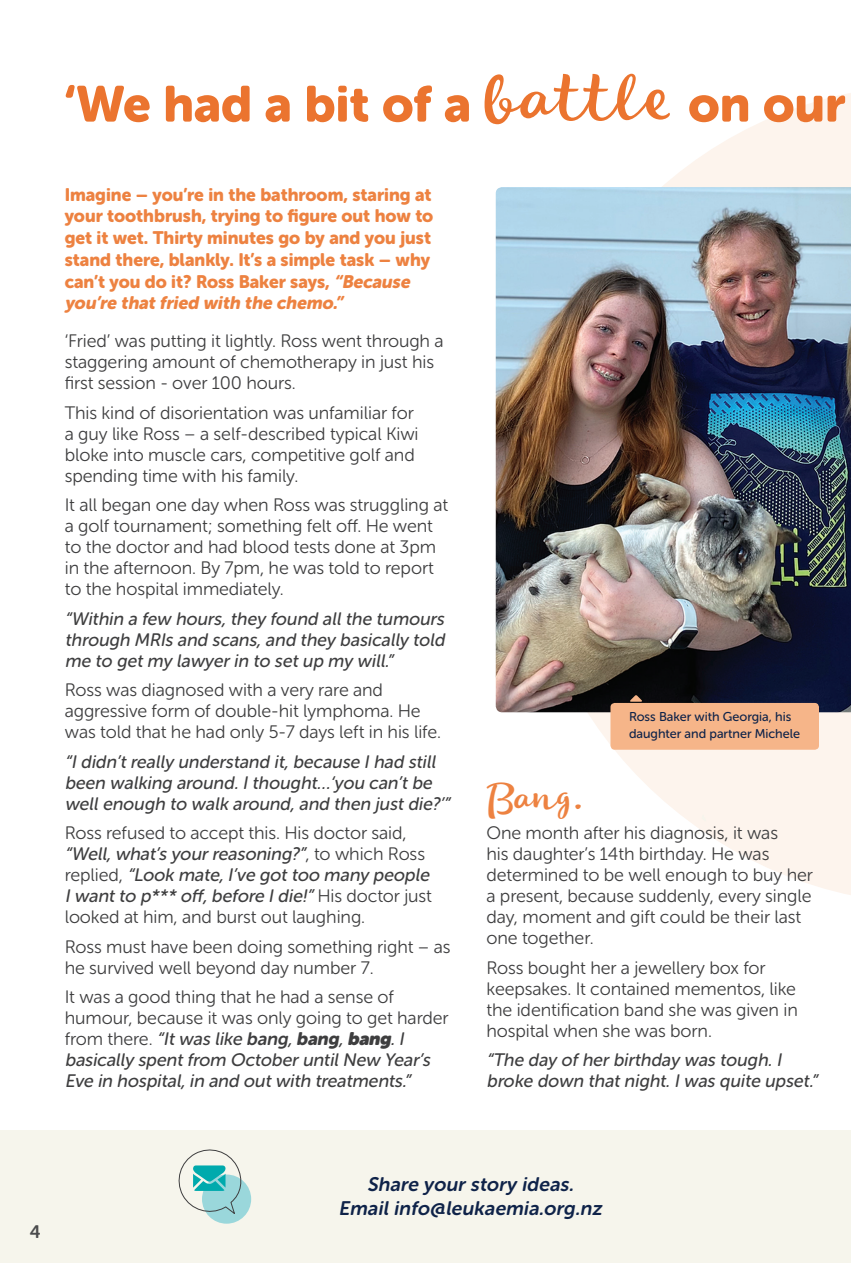
<style>
.page{position:relative;width:851px;height:1263px;background:#fff}
.page>*{position:absolute;margin:0;border:0;box-sizing:border-box;transform-origin:0 0}
.t1{font:50.25px "Museo Sans Rounded 900";color:#eb742f}
.t2{font:36px "Lifehack";color:#ed8241}
.t3{font:italic 19.5px/24px "Museo Sans Rounded 700";color:#0f2349;text-align:center}
.t4{font:18px/21px "Museo Sans Rounded 300";letter-spacing:-.005em;color:#3e3e3f}
.t5{font:italic 18px/21px "Museo Sans Rounded 500";letter-spacing:-.005em;color:#3e3e3f}
.t6{font:18px/21.8px "Museo Sans Rounded 900";color:#ed8241}
.t7{font:18px "Museo Sans Rounded 700";color:#4b4c4d}
.t8{font:12.75px/16.5px "Museo Sans Rounded 500";color:#0f2349}
.s1{font-family:"Lifehack";font-size:69px}
.s2{font-style:italic}
.s3{font-family:"Museo Sans Rounded 300";font-style:normal}
.s4{font-family:"Museo Sans Rounded 700"}
.s5{font-family:"Museo Sans Rounded 900"}
.s6{font-family:"Museo Sans Rounded"}
</style>
<div class="page">
<div style="left:0;top:1131px;width:850px;height:132px;background:#f6f5ec"></div>
<hr style="left:850px;top:1131px;width:1px;height:132px;background:#f6f5ec">
<div style="left:202px;top:1174px;width:49px;height:50px;background:#9ad7db;border-radius:50%"></div>
<svg style="left:178px;top:1149px;width:66px;height:67px"></svg>
<svg style="left:523px;top:93px;width:327px;height:802px"></svg>
<svg style="left:701px;top:814px;width:5px;height:7px"></svg>
<svg style="left:692px;top:831px;width:7px;height:4px"></svg>
<img style="left:495px;top:187px;width:355px;height:525px">
<div style="left:610px;top:703px;width:208px;height:47px;background:#f6b589;border-radius:4px"></div>
<svg style="left:629px;top:695px;width:14px;height:7px"></svg>
<h1 class="t1" style="left:64px;top:75px;width:782px">‘We had a bit of a <span class="s1">battle</span> on our</h1>
<p class="t6" style="left:65px;top:184px;width:370px">Imagine – you’re in the bathroom, staring at your toothbrush, trying to figure out how to get it wet. Thirty minutes go by and you just stand there, blankly. It’s a simple task – why can’t you do it? Ross Baker says, <span class="s2">“Because you’re that fried with the chemo.”</span></p>
<p class="t4" style="left:65px;top:331px;width:380px">‘Fried’ was putting it lightly. Ross went through a staggering amount of chemotherapy in just his first session - over 100 hours.</p>
<p class="t4" style="left:65px;top:402px;width:355px">This kind of disorientation was unfamiliar for a guy like Ross – a self-described typical Kiwi bloke into muscle cars, competitive golf and spending time with his family.</p>
<p class="t4" style="left:65px;top:495px;width:385px">It all began one day when Ross was struggling at a golf tournament; something felt off. He went to the doctor and had blood tests done at 3pm in the afternoon. By 7pm, he was told to report to the hospital immediately.</p>
<p class="t5" style="left:65px;top:608px;width:385px;text-align:justify">“Within a few hours,they found allthe tumours through MRIs and scans,and they basically told me to getmy lawyerin to setup my will.”</p>
<p class="t4" style="left:65px;top:680px;width:378px">Ross was diagnosed with a very rare and aggressive form of double-hit lymphoma. He was told that he had only 5-7 days left in his life.</p>
<p class="t5" style="left:65px;top:751px;width:390px">“Ididn’treally understand it,because Ihad still been walking around.Ithought…‘you can’tbe wellenough to walk around,and then justdie?’”</p>
<p class="t4" style="left:65px;top:823px;width:343px">Ross refused to accept this. His doctor said,</p>
<p class="t5" style="left:65px;top:844px;width:369px">“Well,what’s yourreasoning?”<span class="s3">, t o w h i c h R o s s r e p l i e d ,</span> “Look mate,I’ve gottoo many people<br>Iwantto p*** off,before Idie!”<span class="s3">H i s d o c t o r j u s t</span></p>
<p class="t4" style="left:65px;top:902px;width:387px;line-height:29.5px">looked at him, and burst out laughing.<br>Ross must have been doing something right – as</p>
<p class="t4" style="left:65px;top:953px;width:330px;line-height:29.5px">he survived well beyond day number 7.<br>It was a good thing that he had a sense of</p>
<p class="t4" style="left:65px;top:1008px;width:385px">humour, because it was only going to get harder</p>
<p class="t5" style="left:65px;top:1029px;width:370px"><span class="s3">f r o m t h e r e .</span> “Itwas like <span class="s4">bang</span>,<span class="s5">bang</span>,<span class="s6">bang</span>.I basically spentfrom OctoberuntilNew Year’s<br>Eve in hospital,in and outwith treatments.”</p>
<p class="t8" style="left:629px;top:708px;width:172px">Ross Baker with Georgia, his daughter and partner Michele</p>
<h2 class="t2" style="left:486px;top:771px;width:98px">Bang.</h2>
<p class="t4" style="left:486px;top:823px;width:328px">One month after his diagnosis, it was<br>his daughter’s 14th birthday. He was determined to be well enough to buy her a present, because suddenly, every single day, moment and gift could be their last one together.</p>
<p class="t4" style="left:486px;top:957px;width:313px">Ross bought her a jewellery box for keepsakes. It contained mementos, like the identification band she was given in hospital when she was born.</p>
<p class="t5" style="left:486px;top:1050px;width:336px">“The day ofherbirthday was tough.I broke down thatnight.Iwas quite upset.”</p>
<p class="t7" style="left:30px;top:1222px;width:12px">4</p>
<p class="t3" style="left:338px;top:1172px;width:268px">Share your story ideas.<br>Email info@leukaemia.org.nz</p>
</div>
